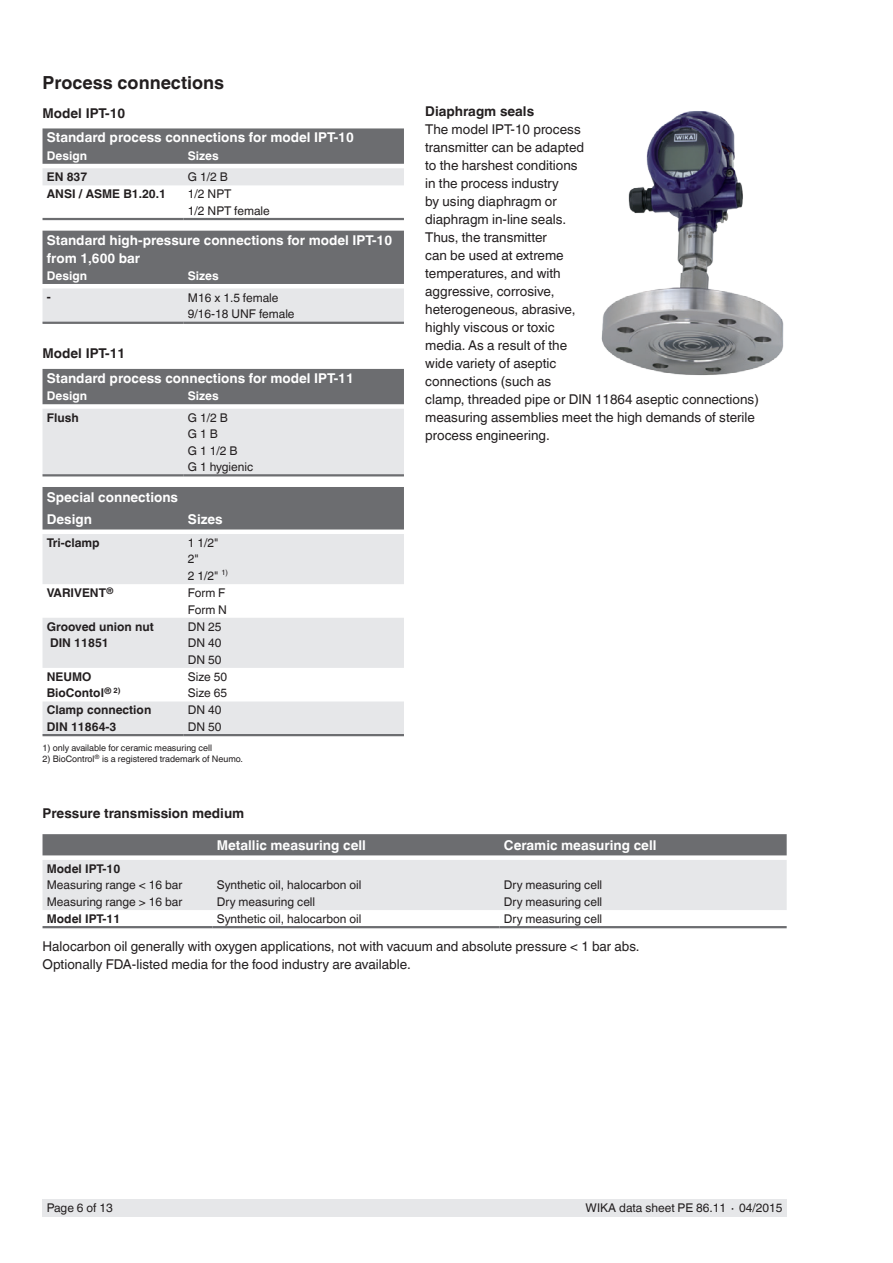
<style>
.page{position:relative;width:893px;height:1263px;background:#fff}
.page>*{position:absolute;margin:0;border:0;box-sizing:border-box;transform-origin:0 0}
.t1{font:700 18px "Helvetica World";color:#231f20}
.t2{font:13.5px/18px "Helvetica World";color:#231f20}
.t3{font:700 13.5px/18px "Helvetica World";color:#fff}
.t4{font:700 13.5px "Helvetica World";color:#231f20}
.t5{font:12px/16.5px "Helvetica World";color:#231f20}
.t6{font:700 12px/16.5px "Helvetica World";color:#231f20}
.t7{font:700 12px "Helvetica World";color:#fff}
.t8{font:9px "Helvetica World";color:#231f20}
</style>
<div class="page">
<div style="left:43px;top:1199px;width:744px;height:17px;background:#e6e7e9"></div>
<svg style="left:43px;top:128px;width:361px;height:57px;background:#9c9d9f"></svg>
<hr style="left:43px;top:218px;width:141px;height:2px;background:#6c6d70">
<hr style="left:184px;top:218px;width:220px;height:2px;background:#6c6d70">
<svg style="left:43px;top:231px;width:361px;height:91px;background:#9fa0a3"></svg>
<hr style="left:43px;top:322px;width:141px;height:2px;background:#6c6d70">
<hr style="left:184px;top:322px;width:220px;height:2px;background:#6c6d70">
<svg style="left:43px;top:369px;width:361px;height:105px;background:#bebfc1"></svg>
<hr style="left:43px;top:474px;width:141px;height:2px;background:#6c6d70">
<hr style="left:184px;top:474px;width:220px;height:2px;background:#6c6d70">
<div style="left:43px;top:487px;width:361px;height:42px;background:#6c6d70"></div>
<svg style="left:43px;top:534px;width:361px;height:200px;fill:#e6e7e9"></svg>
<hr style="left:43px;top:734px;width:141px;height:2px;background:#6c6d70">
<hr style="left:184px;top:734px;width:220px;height:2px;background:#6c6d70">
<svg style="left:43px;top:834px;width:744px;height:76px;background:#c5c6c8"></svg>
<hr style="left:43px;top:926px;width:170px;height:2px;background:#6c6d70">
<hr style="left:213px;top:926px;width:287px;height:2px;background:#6c6d70">
<hr style="left:500px;top:926px;width:287px;height:2px;background:#6c6d70">
<img style="left:601px;top:111px;width:183px;height:265px">
<h1 class="t1" style="left:43px;top:73px;width:183px">Process connections</h1>
<p class="t4" style="left:43px;top:105px;width:84px">Model IPT-10</p>
<p class="t3" style="left:47px;top:129px;width:308px">Standard process connections for model IPT-10</p>
<p class="t7" style="left:47px;top:148px;width:42px">Design</p>
<p class="t7" style="left:188px;top:148px;width:32px">Sizes</p>
<p class="t6" style="left:47px;top:169px;width:42px">EN 837</p>
<p class="t5" style="left:188px;top:169px;width:41px">G 1/2 B</p>
<p class="t6" style="left:47px;top:186px;width:121px">ANSI / ASME B1.20.1</p>
<p class="t5" style="left:188px;top:186px;width:83px">1/2 NPT<br>1/2 NPT female</p>
<p class="t3" style="left:47px;top:231px;width:347px">Standard high-pressure connections for model IPT-10 from 1,600 bar</p>
<p class="t7" style="left:47px;top:269px;width:42px">Design</p>
<p class="t7" style="left:188px;top:269px;width:32px">Sizes</p>
<p class="t6" style="left:47px;top:289px;width:5px">-</p>
<p class="t5" style="left:188px;top:289px;width:108px">M16 x 1.5 female<br>9/16-18 UNF female</p>
<p class="t4" style="left:43px;top:346px;width:84px">Model IPT-11</p>
<p class="t3" style="left:47px;top:369px;width:308px">Standard process connections for model IPT-11</p>
<p class="t7" style="left:47px;top:389px;width:42px">Design</p>
<p class="t7" style="left:188px;top:389px;width:32px">Sizes</p>
<p class="t6" style="left:47px;top:409px;width:33px">Flush</p>
<p class="t5" style="left:188px;top:409px;width:67px">G 1/2 B<br>G 1 B<br>G 1 1/2 B<br>G 1 hygienic</p>
<p class="t3" style="left:47px;top:487px;width:133px;line-height:21.3px">Special connections<br>Design</p>
<p class="t3" style="left:188px;top:510px;width:36px">Sizes</p>
<p class="t6" style="left:47px;top:534px;width:54px">Tri-clamp</p>
<p class="t5" style="left:188px;top:534px;width:42px">1 1/2"<br>2"<br>2 1/2" <sup>1)</sup></p>
<p class="t6" style="left:47px;top:585px;width:68px">VARIVENT<sup>®</sup></p>
<p class="t5" style="left:188px;top:585px;width:41px">Form F<br>Form N</p>
<p class="t6" style="left:47px;top:618px;width:109px">Grooved union nut<br>DIN 11851</p>
<p class="t5" style="left:188px;top:618px;width:35px;text-align:justify">DN 25<br>DN 40<br>DN 50</p>
<p class="t6" style="left:47px;top:668px;width:75px">NEUMO<br>BioContol<sup>®</sup> <sup>2)</sup></p>
<p class="t5" style="left:188px;top:668px;width:41px">Size 50<br>Size 65</p>
<p class="t6" style="left:47px;top:702px;width:106px">Clamp connection<br>DIN 11864-3</p>
<p class="t5" style="left:188px;top:702px;width:35px">DN 40<br>DN 50</p>
<p class="t8" style="left:43px;top:743px;width:171px">1) only available for ceramic measuring cell</p>
<p class="t8" style="left:43px;top:753px;width:202px">2) BioControl<sup>®</sup> is a registered trademark of Neumo.</p>
<p class="t4" style="left:425px;top:103px;width:110px">Diaphragm seals</p>
<p class="t2" style="left:425px;top:120px;width:335px">The model IPT-10 process<br>transmitter can be adapted<br>to the harshest conditions<br>in the process industry<br>by using diaphragm or<br>diaphragm in-line seals.<br>Thus, the transmitter<br>can be used at extreme<br>temperatures, and with<br>aggressive, corrosive,<br>heterogeneous, abrasive,<br>highly viscous or toxic<br>media. As a result of the<br>wide variety of aseptic<br>connections (such as<br>clamp, threaded pipe or DIN 11864 aseptic connections) measuring assemblies meet the high demands of sterile process engineering.</p>
<p class="t4" style="left:43px;top:805px;width:203px">Pressure transmission medium</p>
<p class="t3" style="left:217px;top:836px;width:151px">Metallic measuring cell</p>
<p class="t3" style="left:504px;top:836px;width:154px">Ceramic measuring cell</p>
<p class="t6" style="left:47px;top:860px;width:75px">Model IPT-10</p>
<p class="t5" style="left:47px;top:877px;width:137px">Measuring range &lt; 16 bar<br>Measuring range &gt; 16 bar</p>
<p class="t5" style="left:217px;top:877px;width:146px">Synthetic oil, halocarbon oil<br>Dry measuring cell</p>
<p class="t5" style="left:504px;top:877px;width:100px">Dry measuring cell<br>Dry measuring cell</p>
<p class="t6" style="left:47px;top:910px;width:75px">Model IPT-11</p>
<p class="t5" style="left:217px;top:910px;width:146px">Synthetic oil, halocarbon oil</p>
<p class="t5" style="left:504px;top:910px;width:100px">Dry measuring cell</p>
<p class="t2" style="left:43px;top:937px;width:599px">Halocarbon oil generally with oxygen applications, not with vacuum and absolute pressure &lt; 1 bar abs.<br>Optionally FDA-listed media for the food industry are available.</p>
<p class="t5" style="left:47px;top:1199px;width:68px">Page 6 of 13</p>
<p class="t5" style="left:586px;top:1199px;width:198px">WIKA data sheet PE 86.11 ∙ 04/2015</p>
</div>
